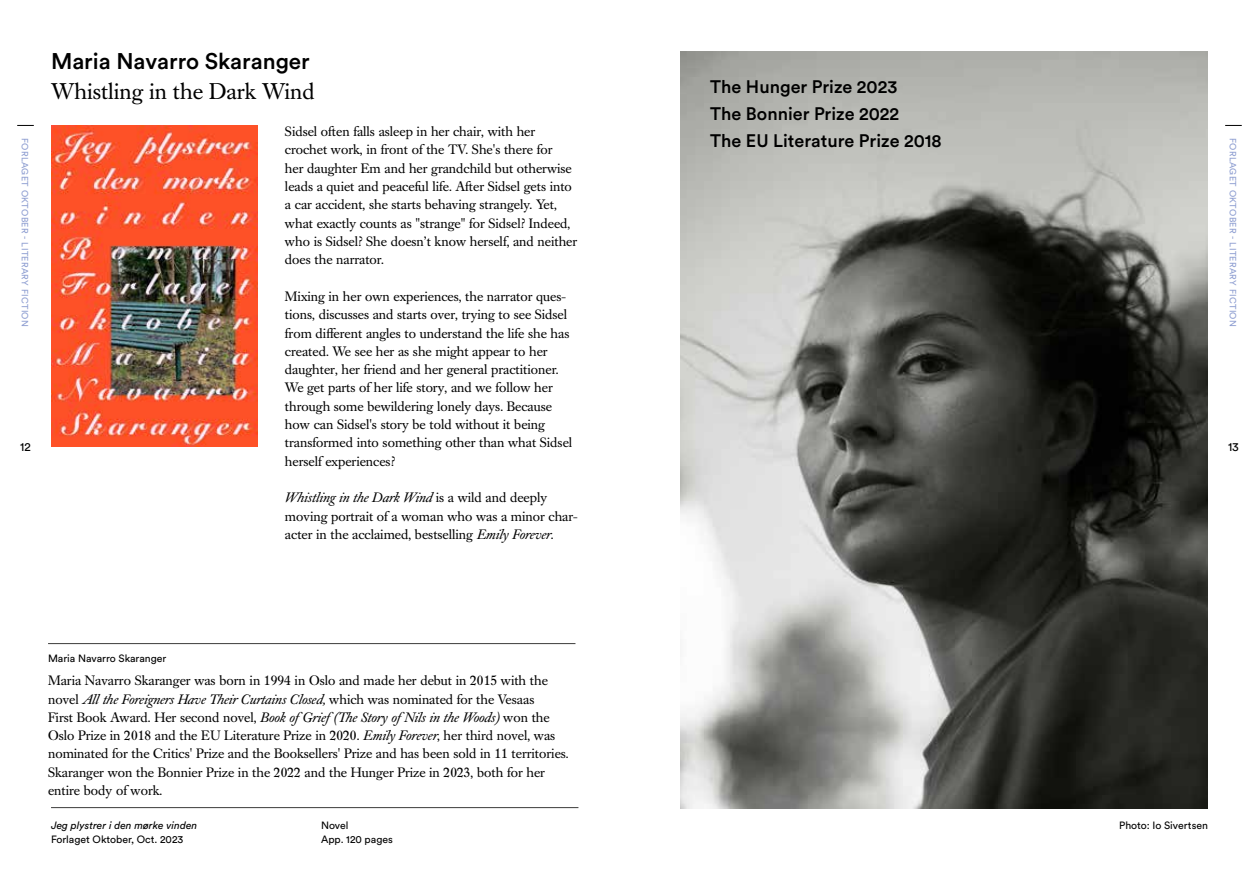
<style>
.page{position:relative;width:1259px;height:893px;background:#fff}
.page>*{position:absolute;margin:0;border:0;box-sizing:border-box;transform-origin:0 0}
.t1{font:22.5px "Caslon Book BE";color:#000}
.t2{font:500 22.5px "Circular Std";color:#000}
.t3{font:500 18px/27px "Circular Std";color:#000}
.t4{font:13.5px/18.3px "Caslon Book BE";color:#000}
.t5{font:12px "Circular Std";color:#000}
.t6{font:10.5px/13.5px "Circular Std";color:#000}
.t7{font:italic 10.5px "Circular Std";color:#000}
.t8{font:9px "Circular Std";letter-spacing:.04em;color:#8e9ed1}
.s1{font-style:italic}
</style>
<div class="page">
<svg style="left:17px;top:125px;width:17px;height:1px"></svg>
<svg style="left:1225px;top:125px;width:16px;height:1px"></svg>
<img style="left:51px;top:125px;width:206px;height:321px">
<hr style="left:51px;top:807px;width:527px;height:1px;background:#3c3c3b">
<hr style="left:48px;top:643px;width:527px;height:1px;background:#3c3c3b">
<img style="left:680px;top:51px;width:528px;height:757px">
<h1 class="t2" style="left:51px;top:47px;width:260px">Maria Navarro Skaranger</h1>
<h1 class="t1" style="left:51px;top:78px;width:265px">Whistling in the Dark Wind</h1>
<h2 class="t3" style="left:710px;top:72px;width:233px">The Hunger Prize 2023<br>The Bonnier Prize 2022<br>The EU Literature Prize 2018</h2>
<p class="t4" style="left:285px;top:123px;width:252px">Sidsel often falls asleep in her chair, with her</p>
<p class="t8" style="left:30px;top:138px;width:191px;rotate:90deg">FORLAGET OKTOBER - LITERARY FICTION</p>
<p class="t8" style="left:1238px;top:138px;width:191px;rotate:90deg">FORLAGET OKTOBER - LITERARY FICTION</p>
<p class="t4" style="left:285px;top:141px;width:294px">crochet work, in front of the TV. She's there for<br>her daughter Em and her grandchild but otherwise leads a quiet and peaceful life. After Sidsel gets into a car accident, she starts behaving strangely. Yet, what exactly counts as "strange" for Sidsel? Indeed, who is Sidsel? She doesn’t know herself, and neither does the narrator.</p>
<p class="t4" style="left:285px;top:287px;width:289px">Mixing in her own experiences, the narrator ques&shy;tions, discusses and starts over, trying to see Sidsel from different angles to understand the life she has created. We see her as she might appear to her daughter, her friend and her general practitioner.<br>We get parts of her life story, and we follow her through some bewildering lonely days. Because how can Sidsel's story be told without it being transformed into something other than what Sidsel herself experiences?</p>
<p class="t4" style="left:285px;top:489px;width:294px"><span class="s1">Whistling in the Dark Wind</span> is a wild and deeply moving portrait of a woman who was a minor char&shy;acter in the acclaimed, bestselling <span class="s1">Emily Forever</span>.</p>
<p class="t5" style="left:20px;top:440px;width:12px">12</p>
<p class="t5" style="left:1228px;top:440px;width:12px">13</p>
<p class="t6" style="left:48px;top:651px;width:120px">Maria Navarro Skaranger</p>
<p class="t4" style="left:48px;top:672px;width:522px">Maria Navarro Skaranger was born in 1994 in Oslo and made her debut in 2015 with the novel <span class="s1">All the Foreigners Have Their Curtains Closed,</span> which was nominated for the Vesaas<br>First Book Award. Her second novel, <span class="s1">Book ofGrief(The Story ofNils in the Woods)</span> won the Oslo Prize in 2018 and the EU Literature Prize in 2020. <span class="s1">Emily Forever</span>, her third novel, was nominated for the Critics' Prize and the Booksellers' Prize and has been sold in 11 territories.<br>Skaranger won the Bonnier Prize in the 2022 and the Hunger Prize in 2023, both for her entire body of work.</p>
<p class="t7" style="left:51px;top:819px;width:148px">Jeg plystrer i den mørke vinden</p>
<p class="t6" style="left:51px;top:832px;width:134px">Forlaget Oktober, Oct. 2023</p>
<p class="t6" style="left:321px;top:819px;width:73px">Novel<br>App. 120 pages</p>
<p class="t6" style="left:1119px;top:819px;width:90px">Photo: Io Sivertsen</p>
</div>
